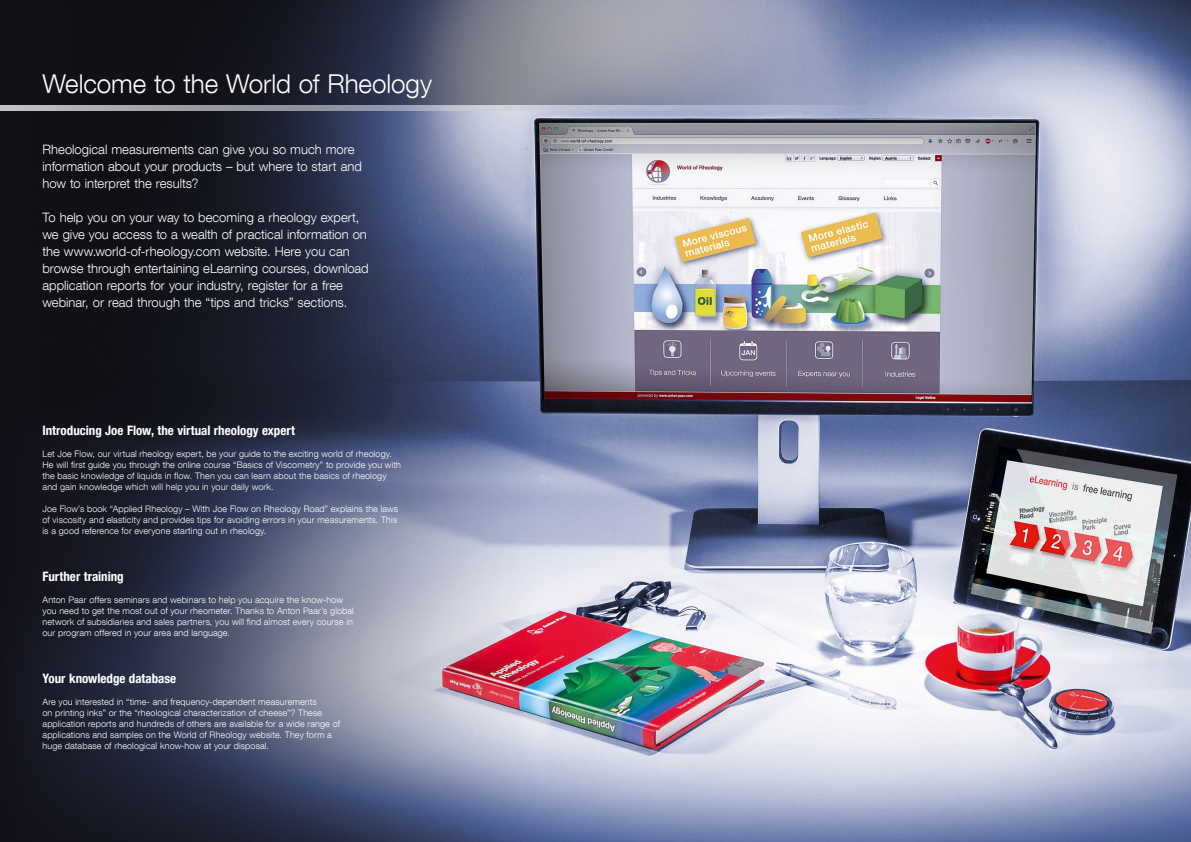
<style>
.page{position:relative;width:1191px;height:842px;background:#fff}
.page>*{position:absolute;margin:0;border:0;box-sizing:border-box;transform-origin:0 0}
.t1{font:300 26px "Helvetica Neue LT Com";letter-spacing:-.005em;color:#fff}
.t2{font:300 13px/17px "Helvetica Neue LT Com";color:#fff}
.t3{font:700 condensed 13px "Helvetica Neue LT Com";color:#fff}
.t4{font:300 9px/11px "Helvetica Neue LT Com";letter-spacing:.01em;color:#fff}
</style>
<div class="page">
<img style="left:537px;top:0;width:654px;height:842px">
<svg style="left:0;top:111px;width:537px;height:731px;background:#43475c"></svg>
<svg style="left:0;top:0;width:871px;height:105px;background:#545767"></svg>
<svg style="left:0;top:105px;width:871px;height:6px;background:#aaaebc"></svg>
<h1 class="t1" style="left:43px;top:68px;width:391px">Welcome to the World of Rheology</h1>
<h2 class="t2" style="left:43px;top:141px;width:321px">Rheological measurements can give you so much more information about your products – but where to start and how to interpret the results?</h2>
<p class="t2" style="left:43px;top:209px;width:328px">To help you on your way to becoming a rheology expert, we give you access to a wealth of practical information on the www.world-of-rheology.com website. Here you can browse through entertaining eLearning courses, download application reports for your industry, register for a free webinar, or read through the “tips and tricks” sections.</p>
<h2 class="t3" style="left:43px;top:422px;width:254px">Introducing Joe Flow, the virtual rheology expert</h2>
<p class="t4" style="left:43px;top:448px;width:360px">Let Joe Flow, our virtual rheology expert, be your guide to the exciting world of rheology.<br>He will first guide you through the online course “Basics of Viscometry” to provide you with the basic knowledge of liquids in flow. Then you can learn about the basics of rheology and gain knowledge which will help you in your daily work.</p>
<p class="t4" style="left:43px;top:503px;width:357px;text-align:justify">Joe Flow’s book “Applied Rheology – With Joe Flow on Rheology Road” explains the laws of viscosity and elasticity and provides tips for avoiding errors in your measurements. This is a good reference for everyone starting out in rheology.</p>
<h2 class="t3" style="left:43px;top:568px;width:83px">Further training</h2>
<p class="t4" style="left:43px;top:594px;width:313px">Anton Paar offers seminars and webinars to help you acquire the know-how you need to get the most out of your rheometer. Thanks to Anton Paar’s global network of subsidiaries and sales partners, you will find almost every course in our program offered in your area and language.</p>
<h2 class="t3" style="left:43px;top:670px;width:135px">Your knowledge database</h2>
<p class="t4" style="left:43px;top:696px;width:299px">Are you interested in “time- and frequency-dependent measurements<br>on printing inks” or the “rheological characterization of cheese”? These application reports and hundreds of others are available for a wide range of applications and samples on the World of Rheology website. They form a huge database of rheological know-how at your disposal.</p>
</div>
